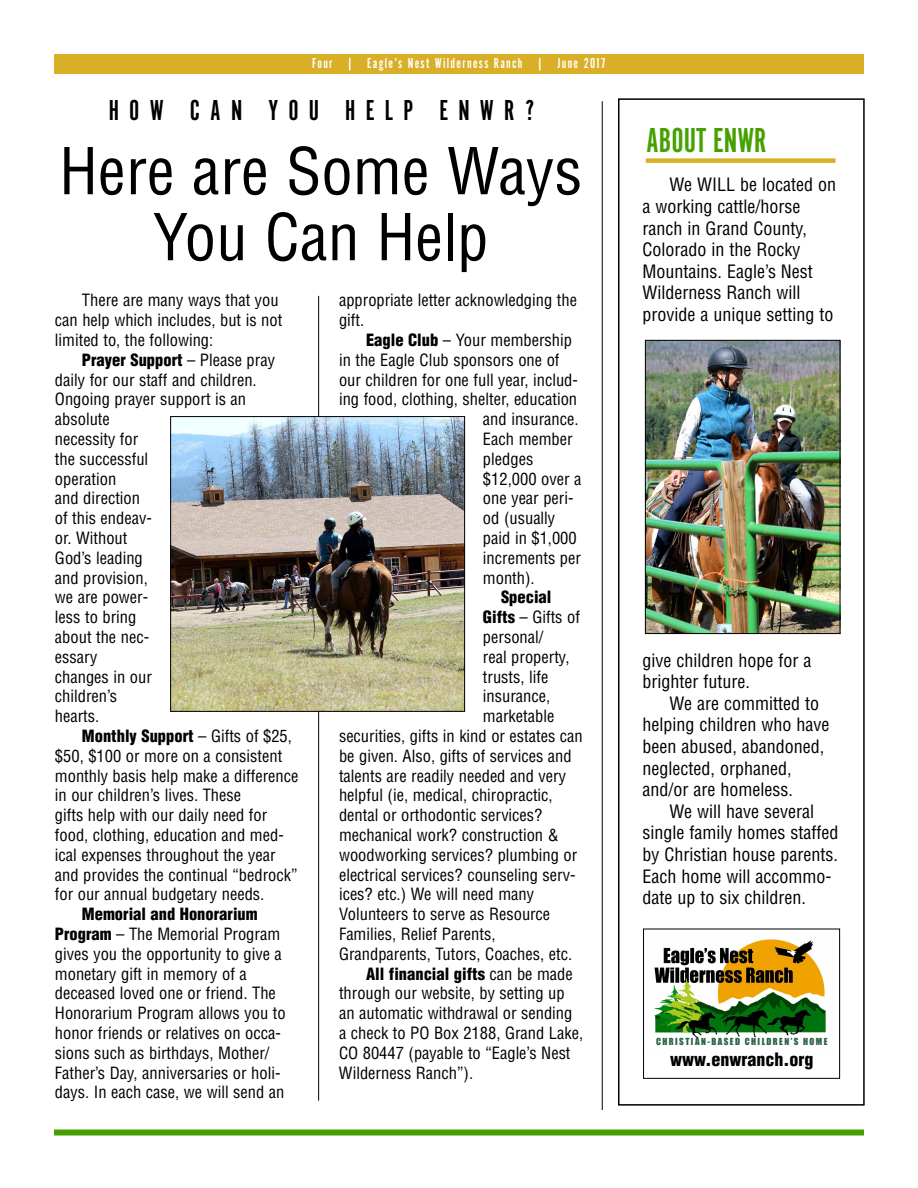
<style>
.page{position:relative;width:918px;height:1188px;background:#fff}
.page>*{position:absolute;margin:0;border:0;box-sizing:border-box;transform-origin:0 0}
.t1{font:condensed 63px/66px "Helvetica";color:#000;text-align:center}
.t2{font:36px "Alternate Got No 1 D";color:#46a100}
.t3{font:30px "Alternate Got No 1 D";letter-spacing:.34em;color:#000}
.t4{font:condensed 18px/21.6px "Helvetica";color:#000}
.t5{font:900 condensed 18px "Helvetica";color:#000}
.t6{font:condensed 16.5px/19.8px "Helvetica";color:#000}
.t7{font:900 condensed 16.5px "Helvetica";color:#000}
.t8{font:15px "Alternate Got No 1 D";letter-spacing:.085em;color:#fff}
.t9{font:9px "Impact";letter-spacing:.16em;color:#2d6548}
.s1{font-weight:900}
.s2{font-weight:400}
</style>
<div class="page">
<hr style="left:602px;top:101px;width:1px;height:1009px;background:#000">
<div style="left:54px;top:54px;width:810px;height:20px;background:#d9af27"></div>
<div style="left:54px;top:1130px;width:810px;height:6px;background:#46a100"></div>
<div style="left:618px;top:98px;width:247px;height:1008px;border:2px solid #000"></div>
<div style="left:646px;top:158px;width:190px;height:5px;background:#d9af27"></div>
<img style="left:654px;top:938px;width:172px;height:100px">
<div style="left:643px;top:929px;width:197px;height:150px;border:1px solid #000"></div>
<hr style="left:318px;top:296px;width:1px;height:805px;background:#000">
<img style="left:647px;top:342px;width:191px;height:290px">
<div style="left:645px;top:340px;width:195px;height:294px;border:1px solid #000"></div>
<img style="left:172px;top:418px;width:291px;height:292px">
<div style="left:170px;top:416px;width:295px;height:296px;border:1px solid #000"></div>
<p class="t8" style="left:312px;top:55px;width:295px">Four | Eagle’s Nest Wilderness Ranch | June 2017</p>
<h3 class="t3" style="left:109px;top:95px;width:427px">HOW CAN YOU HELP ENWR?</h3>
<h1 class="t1" style="left:59px;top:138px;width:524px">Here are Some Ways<br>You Can Help</h1>
<p class="t6" style="left:55px;top:290px;width:229px;text-indent:27px">There are many ways that you can help which includes, but is not limited to, the following:</p>
<p class="t6" style="left:55px;top:350px;width:222px;text-indent:27px"><span class="s1">Prayer Support</span> – Please pray daily for our staff and children.<br>Ongoing prayer support is an absolute<br>necessity for<br>the successful<br>operation<br>and direction<br>of this endeav-<br>or. Without<br>God’s leading<br>and provision,<br>we are power-<br>less to bring<br>about the nec-<br>essary<br>changes in our<br>children’s<br>hearts.</p>
<p class="t6" style="left:55px;top:726px;width:245px;text-indent:27px"><span class="s1">Monthly Support</span> – Gifts of $25, $50, $100 or more on a consistent monthly basis help make a difference in our children’s lives. These<br>gifts help with our daily need for food, clothing, education and med&shy;ical expenses throughout the year and provides the continual “bedrock” for our annual budgetary needs.</p>
<p class="t6" style="left:55px;top:904px;width:232px;text-indent:27px"><span class="s1">Memorial and Honorarium<br>Program</span> – The Memorial Program gives you the opportunity to give a monetary gift in memory of a deceased loved one or friend. The<br>Honorarium Program allows you to honor friends or relatives on occa&shy;sions such as birthdays, Mother/<br>Father’s Day, anniversaries or holi&shy;days. In each case, we will send an</p>
<p class="t6" style="left:339px;top:290px;width:240px">appropriate letter acknowledging the gift.</p>
<p class="t6" style="left:366px;top:330px;width:208px"><span class="s1">Eagle Club</span> – Your membership</p>
<p class="t6" style="left:339px;top:350px;width:222px">in the Eagle Club sponsors one of</p>
<p class="t6" style="left:339px;top:370px;width:240px">our children for one full year, includ-</p>
<p class="t6" style="left:339px;top:389px;width:240px">ing food, clothing, shelter, education</p>
<p class="t6" style="left:483px;top:409px;width:97px">and insurance.</p>
<p class="t6" style="left:483px;top:429px;width:91px">Each member</p>
<p class="t6" style="left:483px;top:449px;width:52px">pledges</p>
<p class="t6" style="left:483px;top:469px;width:100px">$12,000 over a</p>
<p class="t6" style="left:483px;top:488px;width:92px">one year peri-</p>
<p class="t6" style="left:483px;top:508px;width:74px">od (usually</p>
<p class="t6" style="left:483px;top:528px;width:95px">paid in $1,000</p>
<p class="t6" style="left:483px;top:548px;width:99px">increments per</p>
<p class="t6" style="left:483px;top:568px;width:53px">month).</p>
<p class="t7" style="left:501px;top:587px;width:52px">Special</p>
<p class="t6" style="left:483px;top:607px;width:98px"><span class="s1">Gifts</span> – Gifts of</p>
<p class="t6" style="left:483px;top:627px;width:62px">personal/</p>
<p class="t6" style="left:483px;top:647px;width:88px">real property,</p>
<p class="t6" style="left:483px;top:667px;width:67px">trusts, life</p>
<p class="t6" style="left:483px;top:686px;width:69px">insurance,</p>
<p class="t6" style="left:483px;top:706px;width:73px">marketable</p>
<p class="t6" style="left:339px;top:726px;width:245px">securities, gifts in kind or estates can</p>
<p class="t6" style="left:339px;top:746px;width:234px">be given. Also, gifts of services and</p>
<p class="t6" style="left:339px;top:766px;width:229px">talents are readily needed and very</p>
<p class="t6" style="left:339px;top:785px;width:215px">helpful (ie, medical, chiropractic,</p>
<p class="t6" style="left:339px;top:805px;width:205px">dental or orthodontic services?</p>
<p class="t6" style="left:339px;top:825px;width:221px">mechanical work? construction &amp;</p>
<p class="t6" style="left:339px;top:845px;width:240px">woodworking services? plumbing or</p>
<p class="t6" style="left:339px;top:865px;width:238px">electrical services? counseling serv-</p>
<p class="t6" style="left:339px;top:884px;width:197px">ices? etc.) We will need many</p>
<p class="t6" style="left:339px;top:904px;width:213px">Volunteers to serve as Resource</p>
<p class="t6" style="left:339px;top:924px;width:158px">Families, Relief Parents,</p>
<p class="t6" style="left:339px;top:944px;width:235px">Grandparents, Tutors, Coaches, etc.</p>
<p class="t7" style="left:366px;top:963px;width:208px">All financial gifts <span class="s2">can be made</span></p>
<p class="t6" style="left:339px;top:983px;width:227px">through our website, by setting up</p>
<p class="t6" style="left:339px;top:1003px;width:235px">an automatic withdrawal or sending</p>
<p class="t6" style="left:339px;top:1023px;width:246px">a check to PO Box 2188, Grand Lake,</p>
<p class="t6" style="left:339px;top:1043px;width:233px">CO 80447 (payable to “Eagle’s Nest</p>
<p class="t6" style="left:339px;top:1063px;width:136px">Wilderness Ranch”).</p>
<h2 class="t2" style="left:646px;top:122px;width:122px">ABOUT ENWR</h2>
<p class="t4" style="left:643px;top:174px;width:195px;text-indent:27px">We WILL be located on a working cattle/horse ranch in Grand County,<br>Colorado in the Rocky<br>Mountains. Eagle’s Nest<br>Wilderness Ranch will provide a unique setting to</p>
<p class="t4" style="left:643px;top:649px;width:170px">give children hope for a brighter future.</p>
<p class="t4" style="left:643px;top:692px;width:188px;text-indent:27px">We are committed to helping children who have been abused, abandoned, neglected, orphaned, and/or are homeless.</p>
<p class="t4" style="left:643px;top:800px;width:197px;text-indent:27px">We will have several single family homes staffed by Christian house parents.<br>Each home will accommo&shy;date up to six children.</p>
<p class="t9" style="left:656px;top:1034px;width:173px">CHRISTIAN-BASED CHILDREN’S HOME</p>
<p class="t5" style="left:670px;top:1048px;width:145px">www.enwranch.org</p>
</div>
